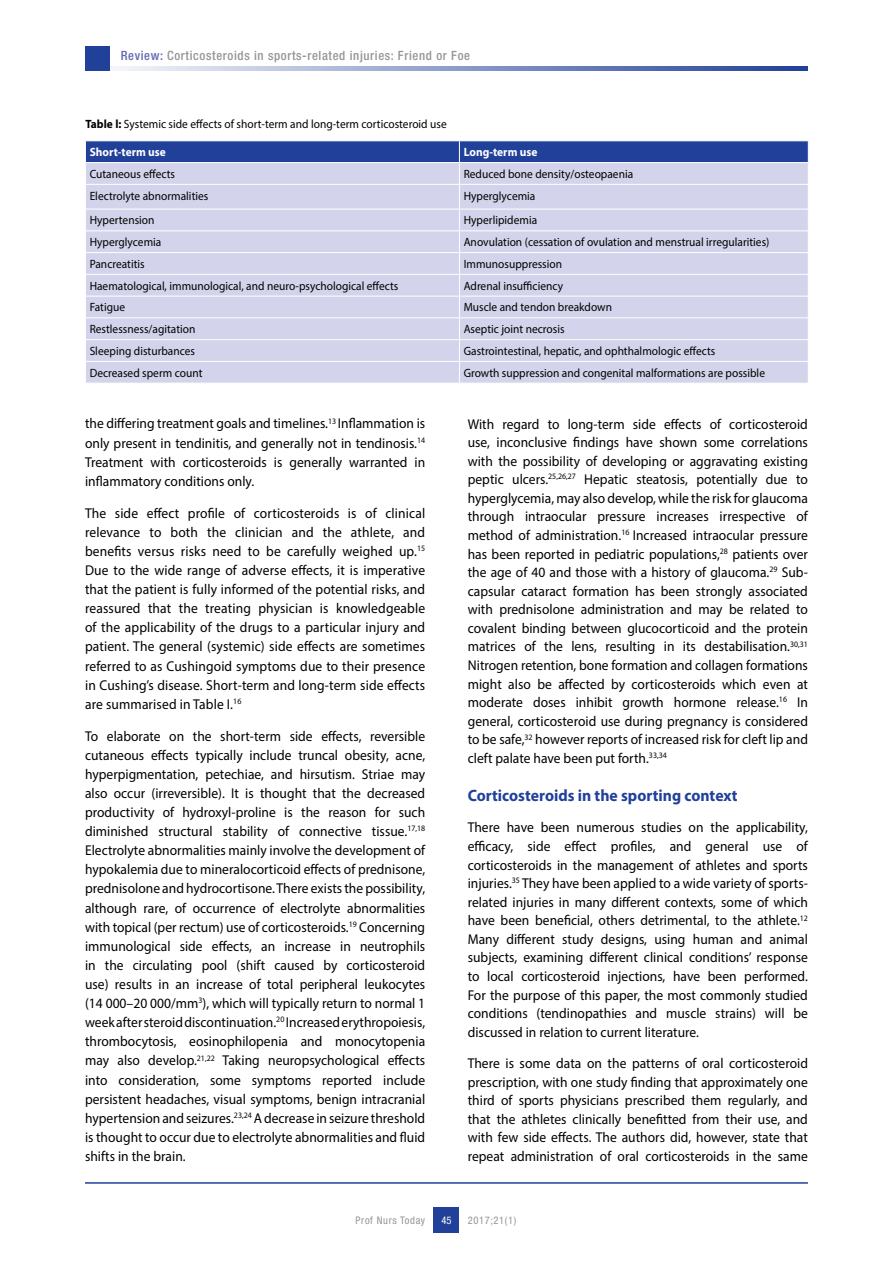
<style>
.page{position:relative;width:893px;height:1263px;background:#fff}
.page>*{position:absolute;margin:0;border:0;box-sizing:border-box;transform-origin:0 0}
.t1{font:700 16.5px "Myriad Pro";color:#21409a;scale:.95 1}
.t2{font:14.25px/19px "Myriad Pro";color:#000;text-align:justify;scale:.95 1}
.t3{font:500 condensed 12.75px "Helvetica Neue LT Std";letter-spacing:.05em;color:#939598}
.t4{font:12px "Myriad Pro";color:#000;scale:.95 1}
.t5{font:700 12px "Myriad Pro";color:#fff;scale:.95 1}
.t6{font:condensed 10.5px "Helvetica Neue LT Std";letter-spacing:.06em;color:#939598}
.t7{font:condensed 10.5px "Helvetica Neue LT Std";color:#fff}
.s1{color:#6069b0}
.s2{font-weight:700}
</style>
<div class="page">
<svg style="left:109px;top:66px;width:699px;height:5px;background:#8a9ac9"></svg>
<div style="left:85px;top:47px;width:24px;height:24px;background:#21409a"></div>
<div style="left:434px;top:1208px;width:25px;height:25px;background:#21409a"></div>
<hr style="left:85px;top:1182px;width:723px;height:2px;background:#21409a">
<svg style="left:85px;top:141px;width:724px;height:242px;background:#c5c9e5"></svg>
<p class="t3" style="left:121px;top:48px;width:351px"><span class="s1">Review:</span> Corticosteroids in sports-related injuries: Friend or Foe</p>
<p class="t4" style="left:85px;top:117px;width:382px"><span class="s2">Table l:</span> Systemic side effects of short-term and long-term corticosteroid use</p>
<p class="t5" style="left:90px;top:144px;width:82px">Short-term use</p>
<p class="t5" style="left:464px;top:144px;width:79px">Long-term use</p>
<p class="t4" style="left:90px;top:167px;width:91px">Cutaneous effects</p>
<p class="t4" style="left:464px;top:167px;width:180px">Reduced bone density/osteopaenia</p>
<p class="t4" style="left:90px;top:188px;width:126px">Electrolyte abnormalities</p>
<p class="t4" style="left:464px;top:188px;width:77px">Hyperglycemia</p>
<p class="t4" style="left:90px;top:213px;width:70px">Hypertension</p>
<p class="t4" style="left:464px;top:213px;width:79px">Hyperlipidemia</p>
<p class="t4" style="left:90px;top:235px;width:77px">Hyperglycemia</p>
<p class="t4" style="left:464px;top:235px;width:323px">Anovulation (cessation of ovulation and menstrual irregularities)</p>
<p class="t4" style="left:90px;top:257px;width:60px">Pancreatitis</p>
<p class="t4" style="left:464px;top:257px;width:105px">Immunosuppression</p>
<p class="t4" style="left:90px;top:278px;width:327px">Haematological, immunological, and neuro-psychological effects</p>
<p class="t4" style="left:464px;top:278px;width:106px">Adrenal insufficiency</p>
<p class="t4" style="left:90px;top:300px;width:39px">Fatigue</p>
<p class="t4" style="left:464px;top:300px;width:158px">Muscle and tendon breakdown</p>
<p class="t4" style="left:90px;top:322px;width:113px">Restlessness/agitation</p>
<p class="t4" style="left:464px;top:322px;width:108px">Aseptic joint necrosis</p>
<p class="t4" style="left:90px;top:344px;width:113px">Sleeping disturbances</p>
<p class="t4" style="left:464px;top:344px;width:266px">Gastrointestinal, hepatic, and ophthalmologic effects</p>
<p class="t4" style="left:90px;top:365px;width:120px">Decreased sperm count</p>
<p class="t4" style="left:464px;top:365px;width:319px">Growth suppression and congenital malformations are possible</p>
<p class="t2" style="left:85px;top:414px;width:360px">the differing treatment goals and timelines.<sup>13</sup> Inflammation is only present in tendinitis, and generally not in tendinosis.<sup>14<br></sup>Treatment with corticosteroids is generally warranted in inflammatory conditions only.</p>
<p class="t2" style="left:85px;top:503px;width:360px">The side effect profile of corticosteroids is of clinical relevance to both the clinician and the athlete, and benefits versus risks need to be carefully weighed up.<sup>15<br></sup>Due to the wide range of adverse effects, it is imperative that the patient is fully informed of the potential risks, and reassured that the treating physician is knowledgeable of the applicability of the drugs to a particular injury and patient. The general (systemic) side effects are sometimes referred to as Cushingoid symptoms due to their presence in Cushing’s disease. Short-term and long-term side effects are summarised in Table I.<sup>16</sup></p>
<p class="t2" style="left:85px;top:726px;width:360px">To elaborate on the short-term side effects, reversible cutaneous effects typically include truncal obesity, acne, hyperpigmentation, petechiae, and hirsutism. Striae may also occur (irreversible). It is thought that the decreased productivity of hydroxyl-proline is the reason for such diminished structural stability of connective tissue.<sup>17,18<br></sup>Electrolyte abnormalities mainly involve the development of hypokalemia due to mineralocorticoid effects of prednisone, prednisolone and hydrocortisone. There exists the possibility, although rare, of occurrence of electrolyte abnormalities with topical (per rectum) use of corticosteroids.<sup>19</sup> Concerning immunological side effects, an increase in neutrophils in the circulating pool (shift caused by corticosteroid use) results in an increase of total peripheral leukocytes (14 000–20 000/mm<sup>3</sup>), which will typically return to normal 1 week after steroid discontinuation.<sup>20</sup> Increased erythropoiesis, thrombocytosis, eosinophilopenia and monocytopenia may also develop.<sup>21,22</sup> Taking neuropsychological effects into consideration, some symptoms reported include persistent headaches, visual symptoms, benign intracranial hypertension and seizures.<sup>23,24</sup> A decrease in seizure threshold is thought to occur due to electrolyte abnormalities and fluid shifts in the brain.</p>
<p class="t2" style="left:468px;top:414px;width:360px;line-height:18.6px">With regard to long-term side effects of corticosteroid use, inconclusive findings have shown some correlations with the possibility of developing or aggravating existing peptic ulcers.<sup>25,26,27</sup> Hepatic steatosis, potentially due to hyperglycemia, may also develop, while the risk for glaucoma through intraocular pressure increases irrespective of method of administration.<sup>16</sup> Increased intraocular pressure has been reported in pediatric populations,<sup>28</sup> patients over the age of 40 and those with a history of glaucoma.<sup>29</sup> Sub&shy;capsular cataract formation has been strongly associated with prednisolone administration and may be related to covalent binding between glucocorticoid and the protein matrices of the lens, resulting in its destabilisation.<sup>30,31<br></sup>Nitrogen retention, bone formation and collagen formations might also be affected by corticosteroids which even at moderate doses inhibit growth hormone release.<sup>16</sup> In general, corticosteroid use during pregnancy is considered to be safe,<sup>32</sup> however reports of increased risk for cleft lip and cleft palate have been put forth.<sup>33,34</sup></p>
<p class="t1" style="left:468px;top:785px;width:286px">Corticosteroids in the sporting context</p>
<p class="t2" style="left:468px;top:818px;width:360px;line-height:18.6px">There have been numerous studies on the applicability, efficacy, side effect profiles, and general use of corticosteroids in the management of athletes and sports injuries.<sup>35</sup> They have been applied to a wide variety of sports&shy;related injuries in many different contexts, some of which have been beneficial, others detrimental, to the athlete.<sup>12<br></sup>Many different study designs, using human and animal subjects, examining different clinical conditions’ response to local corticosteroid injections, have been performed.<br>For the purpose of this paper, the most commonly studied conditions (tendinopathies and muscle strains) will be discussed in relation to current literature.</p>
<p class="t2" style="left:468px;top:1054px;width:360px;line-height:18.6px">There is some data on the patterns of oral corticosteroid prescription, with one study finding that approximately one third of sports physicians prescribed them regularly, and that the athletes clinically benefitted from their use, and with few side effects. The authors did, however, state that repeat administration of oral corticosteroids in the same</p>
<p class="t6" style="left:356px;top:1214px;width:71px">Prof Nurs Today</p>
<p class="t7" style="left:441px;top:1214px;width:12px">45</p>
<p class="t6" style="left:468px;top:1214px;width:50px">2017;21(1)</p>
</div>
